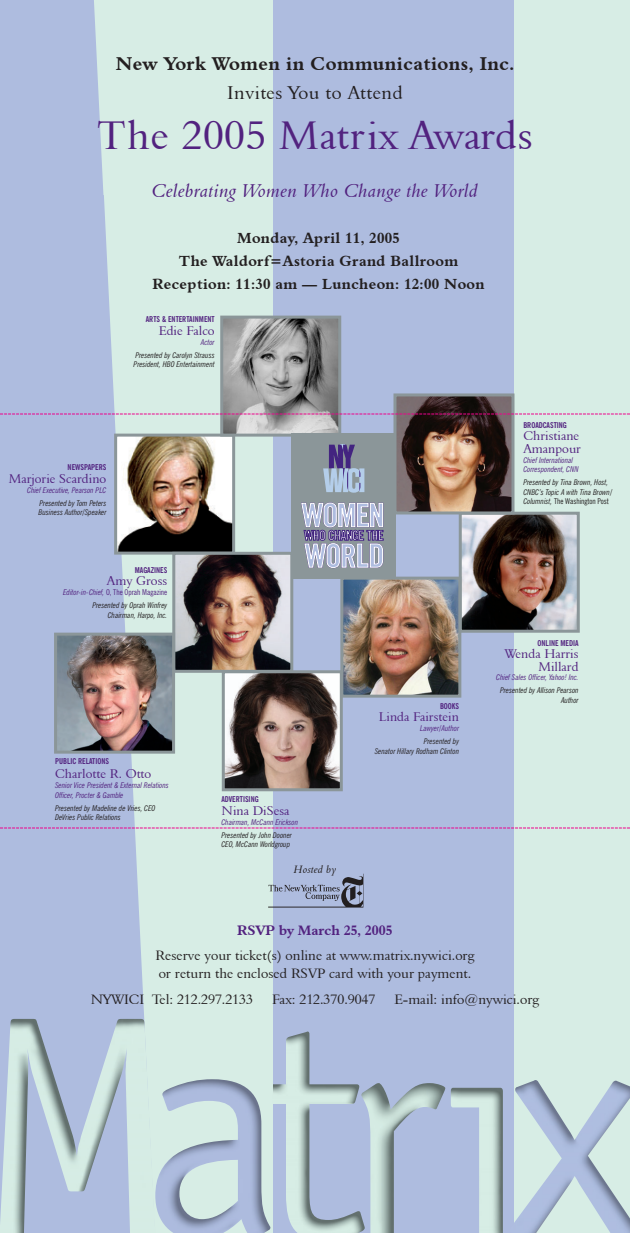
<style>
.page{position:relative;width:630px;height:1233px;background:#fff}
.page>*{position:absolute;margin:0;border:0;box-sizing:border-box;transform-origin:0 0}
.t1{font:41px "Aldine 401 BT";letter-spacing:.025em;color:#52227f}
.t2{font:italic 19px "Aldine 401 BT";letter-spacing:.025em;color:#52227f}
.t3{font:700 19px "Aldine 401 BT";letter-spacing:.025em;color:#231f20}
.t4{font:19px "Aldine 401 BT";letter-spacing:.025em;color:#231f20}
.t5{font:700 15px/23px "Aldine 401 BT";letter-spacing:.025em;color:#231f20;text-align:center}
.t6{font:14px/18px "Aldine 401 BT";color:#231f20}
.t7{font:700 14px "Aldine 401 BT";color:#52227f}
.t8{font:13px/12.5px "Aldine 401 BT";color:#52227f}
.t9{font:italic 11px "Aldine 401 BT";letter-spacing:.025em;color:#231f20}
.t10{font:italic condensed 8px/9.5px "News Gothic BT";color:#231f20}
.t11{font:italic condensed 8px/9.5px "News Gothic BT";color:#52227f}
.t12{font:700 condensed 8px "News Gothic BT";color:#52227f}
.s1{color:#52227f}
.s2{font-style:normal;color:#52227f}
.s3{font-style:normal}
</style>
<div class="page">
<div style="left:0;top:167px;width:630px;height:1066px;background:#d7ede5"></div>
<div style="left:273px;top:167px;width:240px;height:1066px;background:#aebcdf"></div>
<svg style="left:0;top:194px;width:159px;height:825px;fill:#aebcdf"></svg>
<img style="left:451px;top:1087px;width:52px;height:146px">
<img style="left:365px;top:1083px;width:80px;height:150px">
<img style="left:0;top:1019px;width:147px;height:214px">
<img style="left:273px;top:1032px;width:92px;height:201px">
<img style="left:513px;top:1080px;width:117px;height:153px">
<img style="left:155px;top:1079px;width:115px;height:154px">
<div style="left:121px;top:0;width:509px;height:194px;background:#d7ede5"></div>
<div style="left:273px;top:0;width:240px;height:194px;background:#aebcdf"></div>
<svg style="left:0;top:0;width:121px;height:194px"></svg>
<svg style="left:0;top:828px;width:630px;height:1px"></svg>
<img style="left:118px;top:438px;width:113px;height:113px">
<div style="left:114px;top:434px;width:121px;height:121px;border:3px solid #8b9699"></div>
<img style="left:224px;top:320px;width:113px;height:113px">
<div style="left:220px;top:316px;width:121px;height:121px;border:3px solid #8b9699"></div>
<img style="left:463px;top:516px;width:113px;height:113px">
<div style="left:459px;top:512px;width:121px;height:121px;border:3px solid #8b9699"></div>
<img style="left:344px;top:581px;width:113px;height:113px">
<div style="left:340px;top:577px;width:121px;height:121px;border:3px solid #8b9699"></div>
<img style="left:226px;top:674px;width:113px;height:113px">
<div style="left:222px;top:670px;width:121px;height:121px;border:3px solid #8b9699"></div>
<img style="left:176px;top:556px;width:113px;height:113px">
<div style="left:172px;top:552px;width:121px;height:121px;border:3px solid #8b9699"></div>
<img style="left:58px;top:637px;width:113px;height:113px">
<div style="left:54px;top:633px;width:121px;height:121px;border:3px solid #8b9699"></div>
<img style="left:397px;top:397px;width:114px;height:113px">
<div style="left:393px;top:393px;width:122px;height:121px;border:3px solid #8b9699"></div>
<svg style="left:0;top:414px;width:630px;height:1px"></svg>
<div style="left:291px;top:434px;width:104px;height:145px;background:#8b9699"></div>
<svg style="left:302px;top:502px;width:81px;height:67px"></svg>
<svg style="left:323px;top:445px;width:41px;height:48px"></svg>
<svg style="left:268px;top:876px;width:95px;height:32px"></svg>
<h2 class="t3" style="left:116px;top:51px;width:400px">New York Women in Communications, Inc.</h2>
<h2 class="t4" style="left:227px;top:81px;width:177px">Invites You to Attend</h2>
<h1 class="t1" style="left:97px;top:111px;width:437px">The 2005 Matrix Awards</h1>
<h2 class="t2" style="left:152px;top:179px;width:327px">Celebrating Women Who Change the World</h2>
<h3 class="t5" style="left:153px;top:227px;width:334px">Monday, April 11, 2005<br>The Waldorf=Astoria Grand Ballroom<br>Reception: 11:30 am — Luncheon: 12:00 Noon</h3>
<p class="t12" style="left:146px;top:317px;width:70px">ARTS &amp; ENTERTAINMENT</p>
<h3 class="t8" style="left:159px;top:324px;width:57px">Edie Falco</h3>
<p class="t11" style="left:201px;top:338px;width:15px">Actor</p>
<p class="t10" style="left:134px;top:351px;width:83px">Presented by Carolyn Strauss<br>President, HBO Entertainment</p>
<p class="t12" style="left:68px;top:464px;width:40px">NEWSPAPERS</p>
<h3 class="t8" style="left:9px;top:472px;width:99px">Marjorie Scardino</h3>
<p class="t11" style="left:27px;top:486px;width:81px">Chief Executive, Pearson PLC</p>
<p class="t10" style="left:39px;top:499px;width:69px">Presented by Tom Peters<br>Business Author/Speaker</p>
<p class="t12" style="left:135px;top:567px;width:34px">MAGAZINES</p>
<h3 class="t8" style="left:107px;top:574px;width:62px">Amy Gross</h3>
<p class="t10" style="left:63px;top:587px;width:106px;line-height:13px;text-align:right"><span class="s1">Editor-in-Chief,</span> <span class="s2">O, The Oprah Magazine<br></span>Presented by Oprah Winfrey</p>
<p class="t10" style="left:108px;top:611px;width:61px">Chairman, Harpo, Inc.</p>
<p class="t12" style="left:55px;top:758px;width:56px">PUBLIC RELATIONS</p>
<h3 class="t8" style="left:55px;top:767px;width:98px">Charlotte R. Otto</h3>
<p class="t11" style="left:55px;top:781px;width:115px;line-height:10px">Senior Vice President &amp; External Relations<br>Officer, Procter &amp; Gamble</p>
<p class="t10" style="left:55px;top:804px;width:102px">Presented by Madeline de Vries, CEO<br>DeVries Public Relations</p>
<p class="t12" style="left:222px;top:797px;width:39px">ADVERTISING</p>
<h3 class="t8" style="left:222px;top:804px;width:70px">Nina DiSesa</h3>
<p class="t11" style="left:222px;top:818px;width:78px">Chairman, McCann Erickson</p>
<p class="t10" style="left:222px;top:831px;width:72px">Presented by John Dooner<br>CEO, McCann Worldgroup</p>
<h3 class="t9" style="left:294px;top:863px;width:44px">Hosted by</h3>
<p class="t12" style="left:523px;top:422px;width:45px">BROADCASTING</p>
<h3 class="t8" style="left:523px;top:429px;width:59px">Christiane<br>Amanpour</h3>
<p class="t11" style="left:523px;top:456px;width:57px">Chief International<br>Correspondent, CNN</p>
<p class="t10" style="left:523px;top:478px;width:90px">Presented by Tina Brown, Host,<br>CNBC’s Topic A with Tina Brown/<br>Columnist, <span class="s3">The Washington Post</span></p>
<p class="t12" style="left:440px;top:703px;width:21px">BOOKS</p>
<h3 class="t8" style="left:379px;top:710px;width:82px">Linda Fairstein</h3>
<p class="t11" style="left:420px;top:724px;width:40px">Lawyer/Author</p>
<p class="t10" style="left:375px;top:737px;width:86px;text-align:right">Presented by<br>Senator Hillary Rodham Clinton</p>
<p class="t12" style="left:538px;top:640px;width:43px">ONLINE MEDIA</p>
<h3 class="t8" style="left:505px;top:647px;width:75px;text-align:right">Wenda Harris<br>Millard</h3>
<p class="t11" style="left:496px;top:673px;width:84px">Chief Sales Officer, Yahoo! Inc.</p>
<p class="t10" style="left:500px;top:686px;width:80px;text-align:right">Presented by Allison Pearson<br>Author</p>
<h3 class="t7" style="left:237px;top:922px;width:157px">RSVP by March 25, 2005</h3>
<h3 class="t6" style="left:156px;top:946px;width:320px">Reserve your ticket(s) online at www.matrix.nywici.org or return the enclosed RSVP card with your payment.</h3>
<h3 class="t6" style="left:91px;top:990px;width:164px">NYWICI Tel: 212.297.2133</h3>
<h3 class="t6" style="left:272px;top:990px;width:105px">Fax: 212.370.9047</h3>
<h3 class="t6" style="left:394px;top:990px;width:146px">E-mail: info@nywici.org</h3>
</div>
